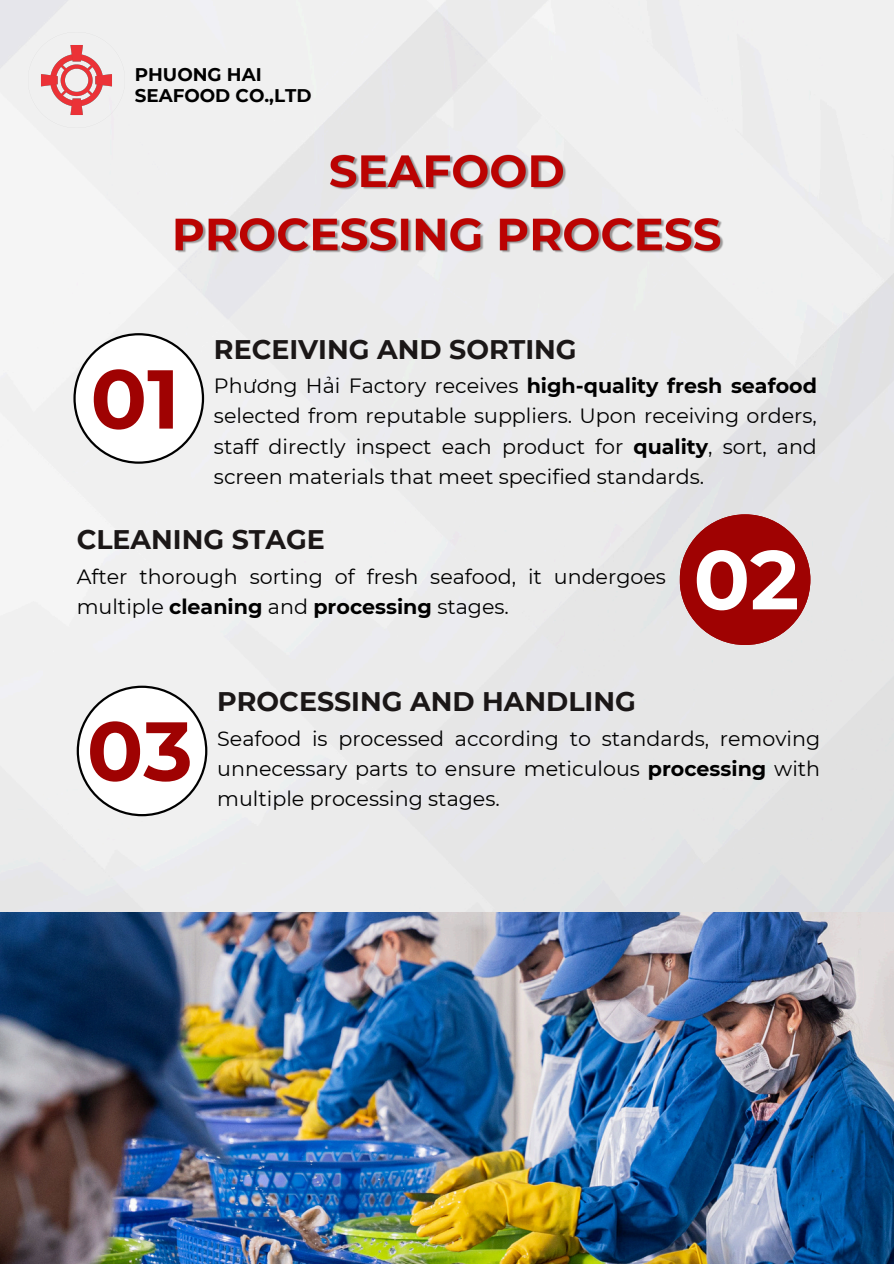
<style>
.page{position:relative;width:894px;height:1264px;background:#fff}
.page>*{position:absolute;margin:0;border:0;box-sizing:border-box;transform-origin:0 0}
.t1{font:700 83.25px "Montserrat";color:#9f0202}
.t2{font:700 83.25px "Montserrat";color:#fff}
.t3{font:700 26.85px "Montserrat";color:#1b1717}
.t4{font:20.55px/30.5px "Montserrat";color:#000;text-align:justify}
.t5{font:700 18.3px/20.5px "Montserrat";color:#000}
.s1{font-weight:700}
</style>
<div class="page">
<img style="left:0;top:0;width:893px;height:912px">
<img style="left:29px;top:32px;width:95px;height:96px">
<img style="left:172px;top:144px;width:554px;height:118px">
<svg style="left:73px;top:333px;width:131px;height:130px"></svg>
<svg style="left:679px;top:514px;width:131px;height:131px;background:#ae3233"></svg>
<svg style="left:77px;top:685px;width:130px;height:131px"></svg>
<img style="left:0;top:912px;width:893px;height:351px">
<p class="t5" style="left:135px;top:64px;width:178px">PHUONG HAI<br>SEAFOOD CO.,LTD</p>
<p class="t1" style="left:90px;top:348px;width:91px">01</p>
<h2 class="t3" style="left:214px;top:332px;width:364px">RECEIVING AND SORTING</h2>
<h3 class="t4" style="left:214px;top:370px;width:604px">Phương Hải Factory receives <span class="s1">high-quality fresh seafood </span>selected from reputable suppliers. Upon receiving orders, staff directly inspect each product for <span class="s1">quality</span>, sort, and screen materials that meet specified standards.</h3>
<h3 class="t3" style="left:77px;top:522px;width:249px">CLEANING STAGE</h3>
<p class="t4" style="left:77px;top:561px;width:590px">After thorough sorting of fresh seafood, it undergoes multiple <span class="s1">cleaning</span> and <span class="s1">processing</span> stages.</p>
<h2 class="t2" style="left:693px;top:528px;width:107px">02</h2>
<p class="t1" style="left:87px;top:700px;width:107px">03</p>
<h2 class="t3" style="left:217px;top:685px;width:420px">PROCESSING AND HANDLING</h2>
<h3 class="t4" style="left:217px;top:723px;width:604px">Seafood is processed according to standards, removing unnecessary parts to ensure meticulous <span class="s1">processing</span> with multiple processing stages.</h3>
</div>
